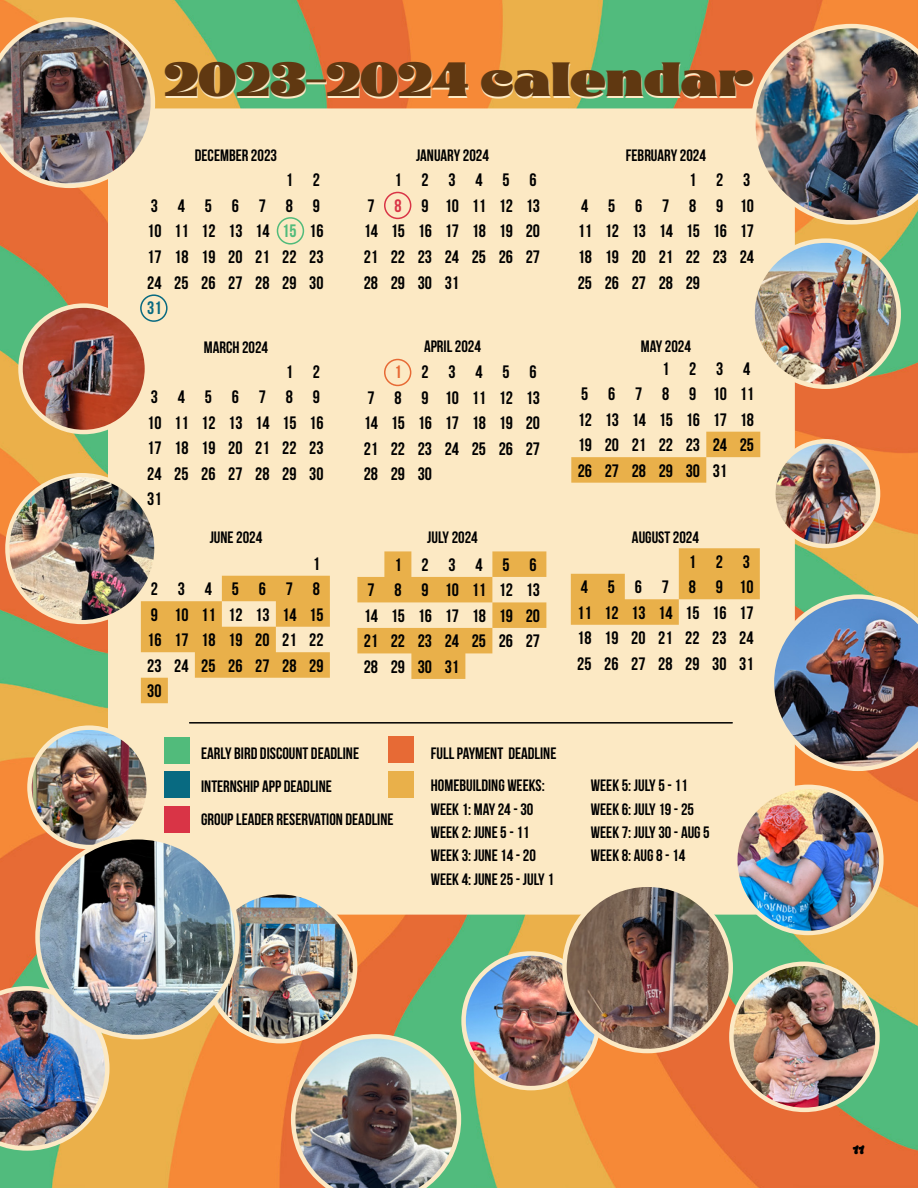
<style>
.page{position:relative;width:918px;height:1188px;background:#fff}
.page>*{position:absolute;margin:0;border:0;box-sizing:border-box;transform-origin:0 0}
.t1{font:48px "Glodok Display";color:#fce9c4}
.t2{font:18px/25.5px "Bebas Neue";color:#000}
.t3{font:18px "Bebas Neue";color:#086a81}
.t4{font:16.5px/23.2px "Bebas Neue";color:#000}
.t5{font:13.5px "Duckie";color:#000}
.s1{color:#51bb7b}
.s2{color:#d93446}
.s3{color:#e76a35}
</style>
<div class="page">
<img style="left:0;top:0;width:918px;height:1188px">
<img style="left:291px;top:1034px;width:170px;height:154px">
<img style="left:464px;top:954px;width:134px;height:134px">
<div style="left:461px;top:951px;width:139px;height:139px;border:4px solid #fce9c4;border-radius:50%"></div>
<img style="left:0;top:986px;width:110px;height:165px">
<div style="left:108px;top:108px;width:687px;height:807px;background:#fce9c4;border-radius:14px"></div>
<svg style="left:571px;top:432px;width:189px;height:51px"></svg>
<svg style="left:141px;top:576px;width:189px;height:127px"></svg>
<svg style="left:357px;top:551px;width:189px;height:128px"></svg>
<svg style="left:571px;top:548px;width:189px;height:77px"></svg>
<div style="left:140px;top:294px;width:28px;height:28px;border:2px solid #086a81;border-radius:50%"></div>
<div style="left:277px;top:217px;width:27px;height:28px;border:2px solid #51bb7b;border-radius:50%"></div>
<div style="left:388px;top:771px;width:26px;height:27px;background:#e9b04a"></div>
<div style="left:388px;top:737px;width:26px;height:26px;background:#e76a35"></div>
<div style="left:164px;top:806px;width:26px;height:27px;background:#d93446"></div>
<div style="left:164px;top:772px;width:26px;height:26px;background:#086a81"></div>
<div style="left:164px;top:737px;width:26px;height:26px;background:#51bb7b"></div>
<hr style="left:190px;top:722px;width:542px;height:2px;background:#000">
<img style="left:564px;top:885px;width:167px;height:166px;border-radius:83px">
<div style="left:562px;top:882px;width:171px;height:171px;border:4px solid #fce9c4;border-radius:50%"></div>
<div style="left:384px;top:192px;width:27px;height:27px;border:2px solid #d93446;border-radius:50%"></div>
<div style="left:384px;top:359px;width:27px;height:27px;border:2px solid #e76a35;border-radius:50%"></div>
<img style="left:30px;top:728px;width:119px;height:119px;border-radius:60px">
<div style="left:27px;top:725px;width:124px;height:124px;border:4px solid #fce9c4;border-radius:50%"></div>
<img style="left:21px;top:306px;width:126px;height:126px;border-radius:63px">
<div style="left:18px;top:303px;width:131px;height:131px;border:4px solid #fce9c4;border-radius:50%"></div>
<img style="left:753px;top:241px;width:146px;height:146px;border-radius:73px">
<div style="left:750px;top:238px;width:151px;height:151px;border:4px solid #fce9c4;border-radius:50%"></div>
<img style="left:206px;top:892px;width:149px;height:149px;border-radius:74px">
<div style="left:204px;top:890px;width:153px;height:153px;border:4px solid #fce9c4;border-radius:50%"></div>
<img style="left:774px;top:594px;width:144px;height:177px">
<img style="left:751px;top:24px;width:167px;height:201px">
<img style="left:735px;top:787px;width:146px;height:146px;border-radius:73px">
<div style="left:733px;top:785px;width:151px;height:150px;border:4px solid #fce9c4;border-radius:50%"></div>
<img style="left:731px;top:964px;width:147px;height:146px;border-radius:73px">
<div style="left:729px;top:962px;width:151px;height:150px;border:4px solid #fce9c4;border-radius:50%"></div>
<img style="left:773px;top:441px;width:105px;height:105px;border-radius:52px">
<div style="left:771px;top:439px;width:109px;height:109px;border:4px solid #fce9c4;border-radius:50%"></div>
<img style="left:38px;top:837px;width:199px;height:200px;border-radius:100px">
<div style="left:35px;top:835px;width:205px;height:204px;border:4px solid #fce9c4;border-radius:50%"></div>
<img style="left:0;top:17px;width:155px;height:171px">
<img style="left:7px;top:475px;width:149px;height:147px">
<div style="left:5px;top:473px;width:153px;height:151px;border:4px solid #fce9c4;border-radius:50%"></div>
<h1 class="t1" style="left:165px;top:50px;width:591px">2023-2024 calendar</h1>
<p class="t4" style="left:195px;top:143px;width:84px">DECEMBER 2023</p>
<p class="t2" style="left:147px;top:167px;width:178px;text-indent:139px">1 2<br>3456789<br>10 11 12 13 14 <span class="s1">15</span> 16<br>17 18 19 20 21 22 23<br>24 25 26 27 28 29 30</p>
<p class="t3" style="left:147px;top:298px;width:16px">31</p>
<p class="t4" style="left:204px;top:336px;width:66px">MARCH 2024</p>
<p class="t2" style="left:147px;top:358px;width:178px;text-indent:139px">1 2<br>3456789<br>10 11 12 13 14 15 16<br>17 18 19 20 21 22 23<br>24 25 26 27 28 29 30<br>31</p>
<p class="t4" style="left:210px;top:526px;width:54px">JUNE 2024</p>
<p class="t2" style="left:147px;top:551px;width:178px;text-indent:166px">1<br>2345678<br>9 10 11 12 13 14 15<br>16 17 18 19 20 21 22<br>23 24 25 26 27 28 29<br>30</p>
<p class="t4" style="left:416px;top:143px;width:74px">JANUARY 2024</p>
<p class="t2" style="left:364px;top:167px;width:178px;text-indent:31px">123456<br>7 <span class="s2">8</span> 9 10111213<br>14 15 16 17 18 19 20<br>21 22 23 24 25 26 27<br>28 29 30 31</p>
<p class="t4" style="left:424px;top:335px;width:58px">APRIL 2024</p>
<p class="t2" style="left:364px;top:359px;width:178px;text-indent:31px"><span class="s3">1</span>23456<br>7 8 9 10111213<br>14 15 16 17 18 19 20<br>21 22 23 24 25 26 27<br>28 29 30</p>
<p class="t4" style="left:427px;top:526px;width:52px">JULY 2024</p>
<p class="t2" style="left:364px;top:552px;width:178px;text-indent:31px">123456<br>7 8 9 10111213<br>14 15 16 17 18 19 20<br>21 22 23 24 25 26 27<br>28 29 30 31</p>
<p class="t4" style="left:626px;top:143px;width:82px">FEBRUARY 2024</p>
<p class="t2" style="left:578px;top:167px;width:178px;text-indent:112px">123<br>45678910<br>11 12 13 14 15 16 17<br>18 19 20 21 22 23 24<br>25 26 27 28 29</p>
<p class="t4" style="left:641px;top:334px;width:52px">MAY 2024</p>
<p class="t2" style="left:578px;top:355px;width:178px;text-indent:85px">1234<br>567891011<br>12 13 14 15 16 17 18<br>19 20 21 22 23 24 25<br>26 27 28 29 30 31</p>
<p class="t4" style="left:632px;top:526px;width:69px">AUGUST 2024</p>
<p class="t2" style="left:577px;top:549px;width:178px;text-indent:112px">123<br>45678910<br>11 12 13 14 15 16 17<br>18 19 20 21 22 23 24<br>25 26 27 28 29 30 31</p>
<p class="t4" style="left:201px;top:736px;width:194px;line-height:33.3px">EARLY BIRD DISCOUNT DEADLINE<br>INTERNSHIP APP DEADLINE<br>GROUP LEADER RESERVATION DEADLINE</p>
<p class="t4" style="left:431px;top:742px;width:127px">FULL PAYMENT DEADLINE</p>
<p class="t4" style="left:431px;top:774px;width:125px">HOMEBUILDING WEEKS:<br>WEEK 1: MAY 24 - 30<br>WEEK 2: JUNE 5 - 11<br>WEEK 3: JUNE 14 - 20<br>WEEK 4: JUNE 25 - JULY 1</p>
<p class="t4" style="left:591px;top:774px;width:120px">WEEK 5: JULY 5 - 11<br>WEEK 6: JULY 19 - 25<br>WEEK 7: JULY 30 - AUG 5<br>WEEK 8: AUG 8 - 14</p>
<p class="t5" style="left:852px;top:1142px;width:13px">11</p>
</div>
